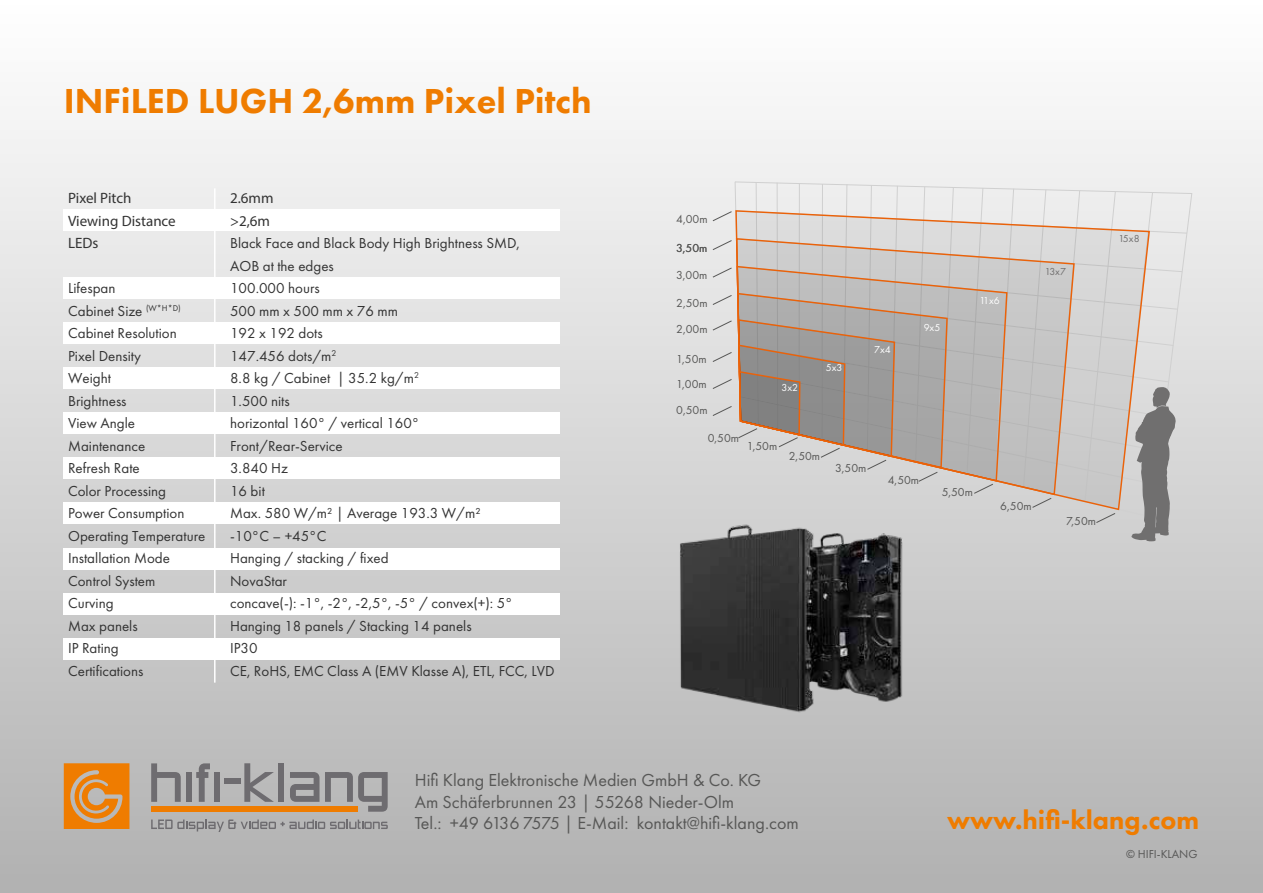
<style>
.page{position:relative;width:1263px;height:893px;background:#fff}
.page>*{position:absolute;margin:0;border:0;box-sizing:border-box;transform-origin:0 0}
.t1{font:800 36px "Futura PT";color:#ef7c00}
.t2{font:800 27px "Futura PT";color:#ef7c00}
.t3{font:18px/21.6px "Futura PT";color:#575756}
.t4{font:15px/22.5px "Futura PT";color:#333}
.t5{font:15px "Myriad Pro";color:#333}
.t6{font:12px/25.5px "Futura PT";color:#575756}
.t7{font:10.5px "Futura PT";color:#fff}
.t8{font:10.5px "Futura PT";color:#706f6f}
</style>
<div class="page">
<img style="left:0;top:120px;width:1262px;height:773px">
<img style="left:668px;top:506px;width:244px;height:227px">
<div style="left:64px;top:210px;width:496px;height:21px;background:#fff"></div>
<hr style="left:214px;top:188px;width:2px;height:495px;background:#fff">
<div style="left:64px;top:277px;width:496px;height:21px;background:#fff"></div>
<div style="left:64px;top:322px;width:496px;height:21px;background:#fff"></div>
<div style="left:64px;top:367px;width:496px;height:21px;background:#fff"></div>
<div style="left:64px;top:412px;width:496px;height:21px;background:#fff"></div>
<div style="left:64px;top:457px;width:496px;height:21px;background:#fff"></div>
<div style="left:64px;top:502px;width:496px;height:21px;background:#fff"></div>
<div style="left:64px;top:549px;width:496px;height:21px;background:#fff"></div>
<div style="left:64px;top:594px;width:496px;height:21px;background:#fff"></div>
<div style="left:64px;top:639px;width:496px;height:21px;background:#fff"></div>
<svg style="left:151px;top:763px;width:30px;height:39px"></svg>
<div style="left:186px;top:772px;width:6px;height:30px;background:#6e6c70"></div>
<svg style="left:196px;top:763px;width:14px;height:39px"></svg>
<div style="left:214px;top:772px;width:6px;height:30px;background:#6e6c70"></div>
<div style="left:224px;top:778px;width:17px;height:6px;background:#6e6c70"></div>
<svg style="left:244px;top:763px;width:30px;height:39px"></svg>
<div style="left:278px;top:763px;width:6px;height:39px;background:#6e6c70"></div>
<svg style="left:290px;top:772px;width:29px;height:30px"></svg>
<svg style="left:325px;top:772px;width:63px;height:40px;background:#959496"></svg>
<div style="left:151px;top:806px;width:207px;height:6px;background:#ef7c00"></div>
<svg style="left:64px;top:763px;width:65px;height:66px;background:#e28a2c"></svg>
<svg style="left:151px;top:819px;width:237px;height:13px;background:#a1a1a2"></svg>
<svg style="left:1260px;top:178px;width:3px;height:107px"></svg>
<svg style="left:712px;top:181px;width:481px;height:360px;background:#c7c3c1"></svg>
<h1 class="t1" style="left:64px;top:86px;width:529px">INFiLED LUGH 2,6mm Pixel Pitch</h1>
<p class="t5" style="left:68px;top:192px;width:65px">Pixel Pitch</p>
<p class="t5" style="left:230px;top:192px;width:45px">2.6mm</p>
<p class="t5" style="left:68px;top:215px;width:109px">Viewing Distance</p>
<p class="t5" style="left:230px;top:215px;width:41px">&gt;2,6m</p>
<p class="t5" style="left:68px;top:237px;width:32px">LEDs</p>
<p class="t4" style="left:230px;top:233px;width:291px">Black Face and Black Body High Brightness SMD,<br>AOB at the edges</p>
<p class="t4" style="left:68px;top:278px;width:49px">Lifespan</p>
<p class="t4" style="left:230px;top:278px;width:91px">100.000 hours</p>
<p class="t4" style="left:68px;top:301px;width:114px">Cabinet Size <sup>(W*H*D)</sup></p>
<p class="t4" style="left:230px;top:301px;width:169px">500 mm x 500 mm x 76 mm</p>
<p class="t4" style="left:68px;top:323px;width:110px">Cabinet Resolution</p>
<p class="t4" style="left:230px;top:323px;width:94px">192 x 192 dots</p>
<p class="t4" style="left:68px;top:346px;width:74px">Pixel Density</p>
<p class="t4" style="left:230px;top:346px;width:108px">147.456 dots/m<sup>2</sup></p>
<p class="t4" style="left:68px;top:368px;width:44px">Weight</p>
<p class="t4" style="left:230px;top:368px;width:190px">8.8 kg / Cabinet | 35.2 kg/m<sup>2</sup></p>
<p class="t4" style="left:68px;top:391px;width:60px">Brightness</p>
<p class="t4" style="left:230px;top:391px;width:61px">1.500 nits</p>
<p class="t4" style="left:68px;top:413px;width:69px">View Angle</p>
<p class="t4" style="left:230px;top:413px;width:191px">horizontal 160° / vertical 160°</p>
<p class="t4" style="left:68px;top:436px;width:79px">Maintenance</p>
<p class="t4" style="left:230px;top:436px;width:114px">Front/Rear-Service</p>
<p class="t4" style="left:68px;top:458px;width:73px">Refresh Rate</p>
<p class="t4" style="left:230px;top:458px;width:59px">3.840 Hz</p>
<p class="t4" style="left:68px;top:481px;width:100px">Color Processing</p>
<p class="t4" style="left:230px;top:481px;width:36px">16 bit</p>
<p class="t4" style="left:68px;top:503px;width:118px">Power Consumption</p>
<p class="t4" style="left:230px;top:503px;width:252px">Max. 580 W/m² | Average 193.3 W/m²</p>
<p class="t4" style="left:68px;top:526px;width:139px">Operating Temperature</p>
<p class="t4" style="left:230px;top:526px;width:98px">-10°C – +45°C</p>
<p class="t4" style="left:68px;top:548px;width:103px">Installation Mode</p>
<p class="t4" style="left:230px;top:548px;width:160px">Hanging / stacking / fixed</p>
<p class="t4" style="left:68px;top:571px;width:89px">Control System</p>
<p class="t4" style="left:230px;top:571px;width:58px">NovaStar</p>
<p class="t4" style="left:68px;top:593px;width:47px">Curving</p>
<p class="t4" style="left:230px;top:593px;width:284px">concave(-): -1°, -2°, -2,5°, -5° / convex(+): 5°</p>
<p class="t4" style="left:68px;top:616px;width:71px">Max panels</p>
<p class="t4" style="left:230px;top:616px;width:243px">Hanging 18 panels / Stacking 14 panels</p>
<p class="t4" style="left:68px;top:638px;width:52px">IP Rating</p>
<p class="t4" style="left:230px;top:638px;width:29px">IP30</p>
<p class="t4" style="left:68px;top:661px;width:77px">Certifications</p>
<p class="t4" style="left:230px;top:661px;width:326px">CE, RoHS, EMC Class A (EMV Klasse A), ETL, FCC, LVD</p>
<p class="t6" style="left:676px;top:207px;width:33px">4,00m</p>
<p class="t6" style="left:676px;top:236px;width:33px">3,50m</p>
<p class="t6" style="left:676px;top:263px;width:33px">3,00m</p>
<p class="t6" style="left:676px;top:291px;width:33px">2,50m<br>2,00m</p>
<p class="t6" style="left:676px;top:347px;width:33px;text-align:justify">1,50m 1,00m 0,50m</p>
<p class="t6" style="left:708px;top:426px;width:33px">0,50m</p>
<p class="t7" style="left:781px;top:383px;width:18px">3x2</p>
<p class="t7" style="left:826px;top:363px;width:18px">5x3</p>
<p class="t7" style="left:874px;top:345px;width:18px">7x4</p>
<p class="t7" style="left:924px;top:323px;width:18px">9x5</p>
<p class="t7" style="left:979px;top:296px;width:22px">11x6</p>
<p class="t6" style="left:747px;top:434px;width:32px">1,50m</p>
<p class="t6" style="left:789px;top:444px;width:33px">2,50m</p>
<p class="t6" style="left:835px;top:456px;width:33px">3,50m</p>
<p class="t6" style="left:888px;top:468px;width:33px">4,50m</p>
<p class="t6" style="left:942px;top:480px;width:33px">5,50m</p>
<p class="t6" style="left:1000px;top:494px;width:33px">6,50m</p>
<p class="t8" style="left:1045px;top:267px;width:23px">13x7</p>
<p class="t6" style="left:1066px;top:509px;width:31px">7,50m</p>
<p class="t8" style="left:1118px;top:234px;width:23px">15x8</p>
<p class="t3" style="left:415px;top:771px;width:385px">Hifi Klang Elektronische Medien GmbH &amp; Co. KG<br>Am Schäferbrunnen 23 | 55268 Nieder-Olm<br>Tel.: +49 6136 7575 | E-Mail: kontakt@hifi-klang.com</p>
<h2 class="t2" style="left:947px;top:809px;width:254px">www.hifi-klang.com</h2>
<p class="t6" style="left:1126px;top:842px;width:73px">© HIFI-KLANG</p>
</div>
